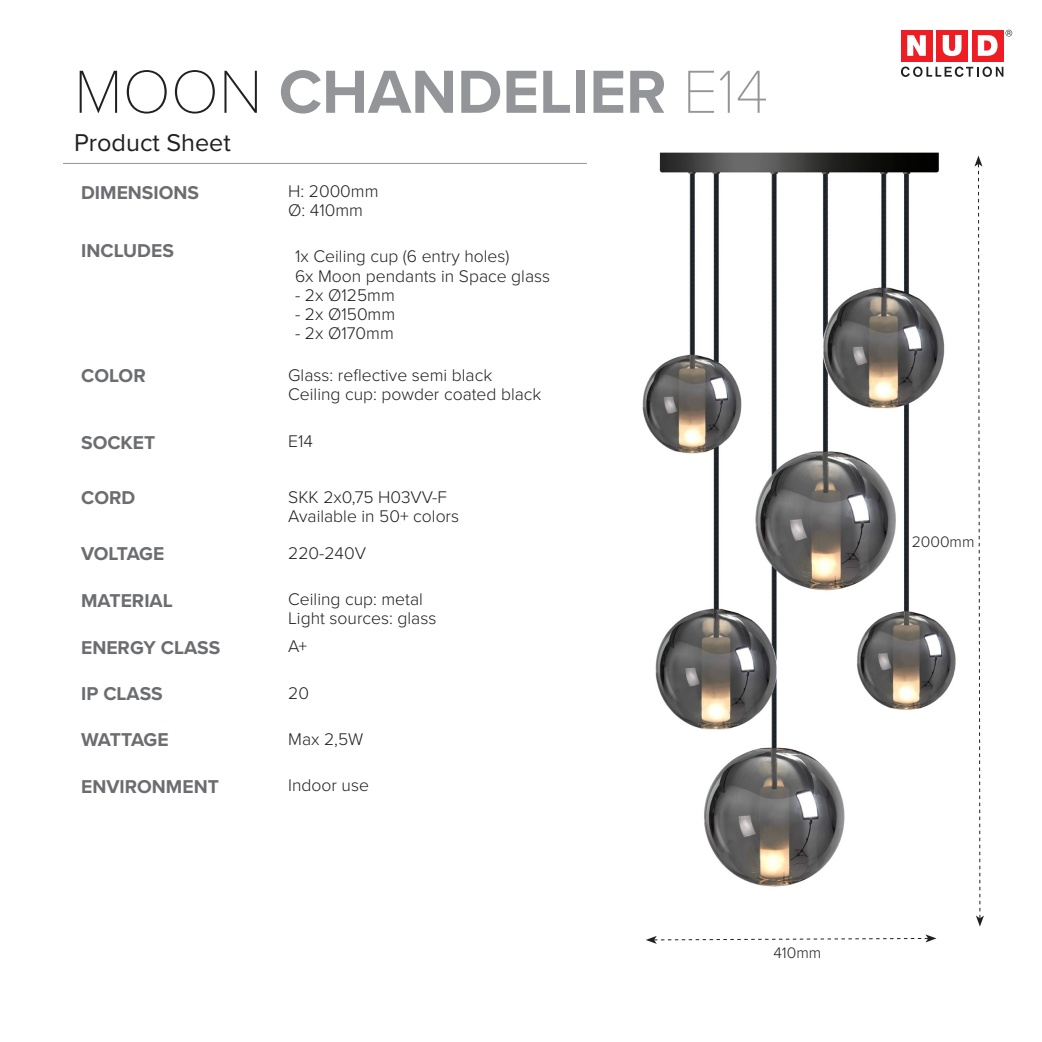
<style>
.page{position:relative;width:1042px;height:1042px;background:#fff}
.page>*{position:absolute;margin:0;border:0;box-sizing:border-box;transform-origin:0 0}
.t1{font:700 63px "Proxima Nova";color:#939598}
.t2{font:25.2px "Proxima Nova";color:#231f20}
.t3{font:700 19.25px "Proxima Nova";color:#6c6d70}
.t4{font:700 19.25px "Proxima Nova";letter-spacing:-.025em;color:#6c6d70}
.t5{font:700 19.25px "Proxima Nova";letter-spacing:-.04em;color:#6c6d70}
.t6{font:300 17.5px "Proxima Nova";color:#231f20}
.Styckeformat_1{font:300 15.75px "Proxima Nova";color:#231f20}
.s1{font-family:"Proxima Nova T";font-weight:100;color:#231f20}
.s2{font-family:"Proxima Nova T";font-weight:100}
</style>
<div class="page">
<img style="left:642px;top:153px;width:338px;height:786px">
<hr style="left:63px;top:163px;width:524px;height:1px;background:#939598">
<div style="left:901px;top:30px;width:31px;height:31px;background:#ee1d23"></div>
<div style="left:936px;top:30px;width:32px;height:31px;background:#ee1d23"></div>
<div style="left:972px;top:30px;width:31px;height:31px;background:#ee1d23"></div>
<svg style="left:907px;top:35px;width:19px;height:21px"></svg>
<svg style="left:942px;top:35px;width:19px;height:21px"></svg>
<svg style="left:978px;top:35px;width:19px;height:21px"></svg>
<svg style="left:901px;top:67px;width:102px;height:10px"></svg>
<svg style="left:1005px;top:30px;width:7px;height:6px"></svg>
<svg style="left:974px;top:156px;width:10px;height:770px"></svg>
<svg style="left:646px;top:934px;width:290px;height:10px"></svg>
<p class="t1" style="left:74px;top:45px;width:696px"><span class="s1">MOON</span> CHANDELIER <span class="s2">E14</span></p>
<p class="t2" style="left:74px;top:123px;width:158px">Product Sheet</p>
<p class="t3" style="left:81px;top:178px;width:119px">DIMENSIONS</p>
<p class="t6" style="left:288px;top:178px;width:92px">H: 2000mm</p>
<p class="t6" style="left:288px;top:197px;width:76px">Ø: 410mm</p>
<p class="t3" style="left:81px;top:236px;width:94px">INCLUDES</p>
<p class="t6" style="left:295px;top:243px;width:216px">1x Ceiling cup (6 entry holes)</p>
<p class="t6" style="left:295px;top:263px;width:256px">6x Moon pendants in Space glass</p>
<p class="t6" style="left:295px;top:282px;width:101px">- 2x Ø125mm</p>
<p class="t6" style="left:295px;top:301px;width:102px">- 2x Ø150mm</p>
<p class="t6" style="left:295px;top:320px;width:100px">- 2x Ø170mm</p>
<p class="t3" style="left:81px;top:361px;width:66px">COLOR</p>
<p class="t6" style="left:288px;top:362px;width:205px">Glass: reflective semi black</p>
<p class="t6" style="left:288px;top:381px;width:255px">Ceiling cup: powder coated black</p>
<p class="t3" style="left:81px;top:428px;width:76px">SOCKET</p>
<p class="t6" style="left:288px;top:428px;width:26px">E14</p>
<p class="t3" style="left:81px;top:483px;width:56px">CORD</p>
<p class="t6" style="left:288px;top:484px;width:160px">SKK 2x0,75 H03VV-F</p>
<p class="t6" style="left:288px;top:503px;width:173px">Available in 50+ colors</p>
<p class="t4" style="left:81px;top:539px;width:85px">VOLTAGE</p>
<p class="t6" style="left:288px;top:540px;width:79px">220-240V</p>
<p class="t3" style="left:81px;top:586px;width:93px">MATERIAL</p>
<p class="t6" style="left:288px;top:586px;width:136px">Ceiling cup: metal</p>
<p class="t6" style="left:288px;top:605px;width:150px">Light sources: glass</p>
<p class="t3" style="left:81px;top:633px;width:141px">ENERGY CLASS</p>
<p class="t6" style="left:288px;top:633px;width:21px">A+</p>
<p class="t3" style="left:81px;top:679px;width:83px">IP CLASS</p>
<p class="t6" style="left:288px;top:680px;width:22px">20</p>
<p class="t5" style="left:81px;top:725px;width:89px">WATTAGE</p>
<p class="t6" style="left:288px;top:726px;width:77px">Max 2,5W</p>
<p class="t3" style="left:81px;top:772px;width:139px">ENVIRONMENT</p>
<p class="t6" style="left:288px;top:772px;width:82px">Indoor use</p>
<p class="Styckeformat_1" style="left:773px;top:941px;width:49px">410mm</p>
<p class="Styckeformat_1" style="left:912px;top:530px;width:64px">2000mm</p>
</div>
